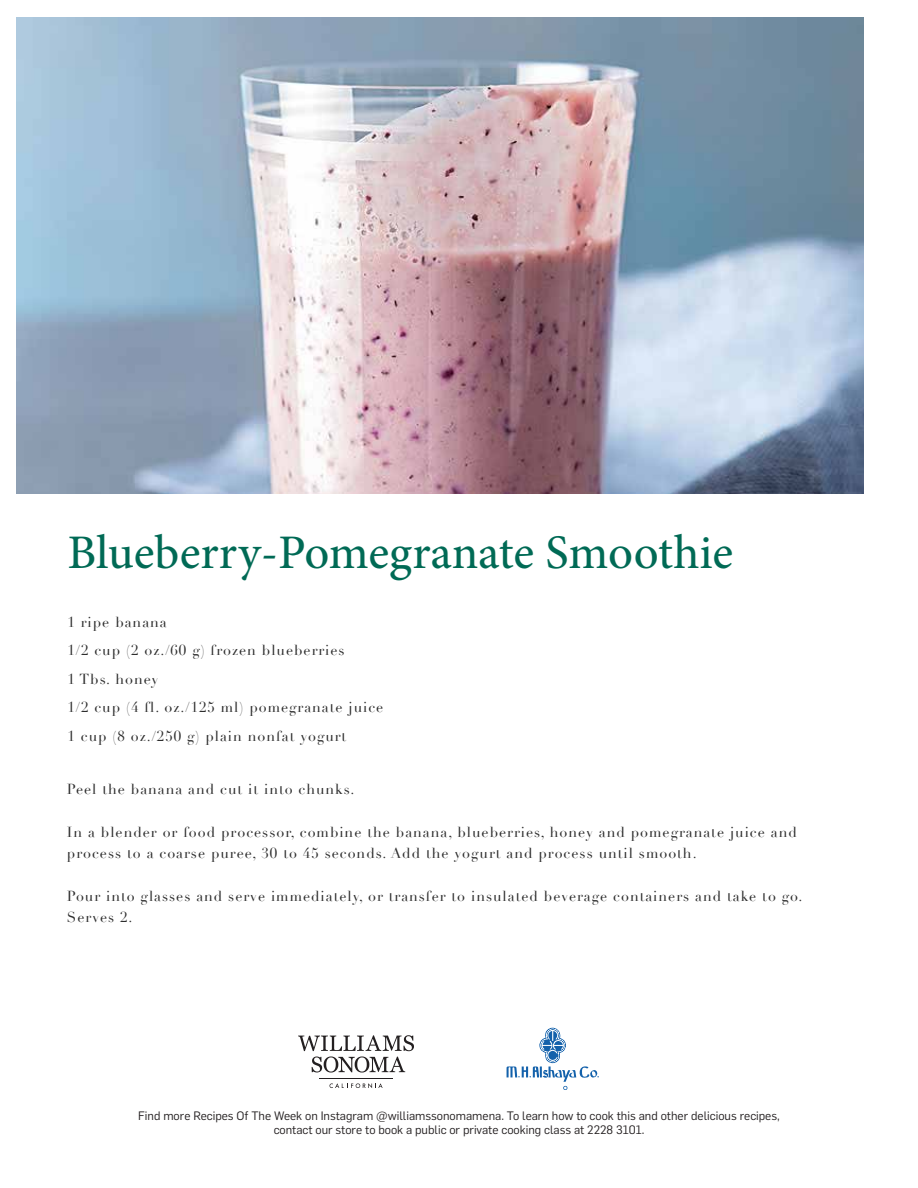
<style>
.page{position:relative;width:918px;height:1188px;background:#fff}
.page>*{position:absolute;margin:0;border:0;box-sizing:border-box;transform-origin:0 0}
.t1{font:47.4px "Adobe Hebrew";letter-spacing:-.005em;color:#006a55}
.t2{font:14.25px/28.5px "Didot";letter-spacing:.07em;color:#2d2d2d}
.t3{font:12px/14.4px "Flama";color:#231f20;text-align:center}
</style>
<div class="page">
<svg style="left:507px;top:1028px;width:92px;height:62px"></svg>
<svg style="left:298px;top:1035px;width:116px;height:38px"></svg>
<hr style="left:319px;top:1078px;width:74px;height:1px;background:#231f20">
<svg style="left:330px;top:1083px;width:53px;height:5px"></svg>
<img style="left:16px;top:17px;width:848px;height:477px">
<p class="t1" style="left:67px;top:524px;width:667px">Blueberry-Pomegranate Smoothie</p>
<p class="t2" style="left:67px;top:608px;width:317px">1 ripe banana<br>1/2 cup (2 oz./60 g) frozen blueberries<br>1 Tbs. honey<br>1/2 cup (4 fl. oz./125 ml) pomegranate juice<br>1 cup (8 oz./250 g) plain nonfat yogurt</p>
<p class="t2" style="left:67px;top:775px;width:289px">Peel the banana and cut it into chunks.</p>
<p class="t2" style="left:67px;top:821px;width:731px;line-height:21.3px">In a blender or food processor, combine the banana, blueberries, honey and pomegranate juice and process to a coarse puree, 30 to 45 seconds. Add the yogurt and process until smooth.</p>
<p class="t2" style="left:67px;top:885px;width:737px;line-height:21.3px">Pour into glasses and serve immediately, or transfer to insulated beverage containers and take to go.<br>Serves 2.</p>
<p class="t3" style="left:138px;top:1107px;width:643px">Find more Recipes Of The Week on Instagram @williamssonomamena. To learn how to cook this and other delicious recipes, contact our store to book a public or private cooking class at 2228 3101.</p>
</div>
